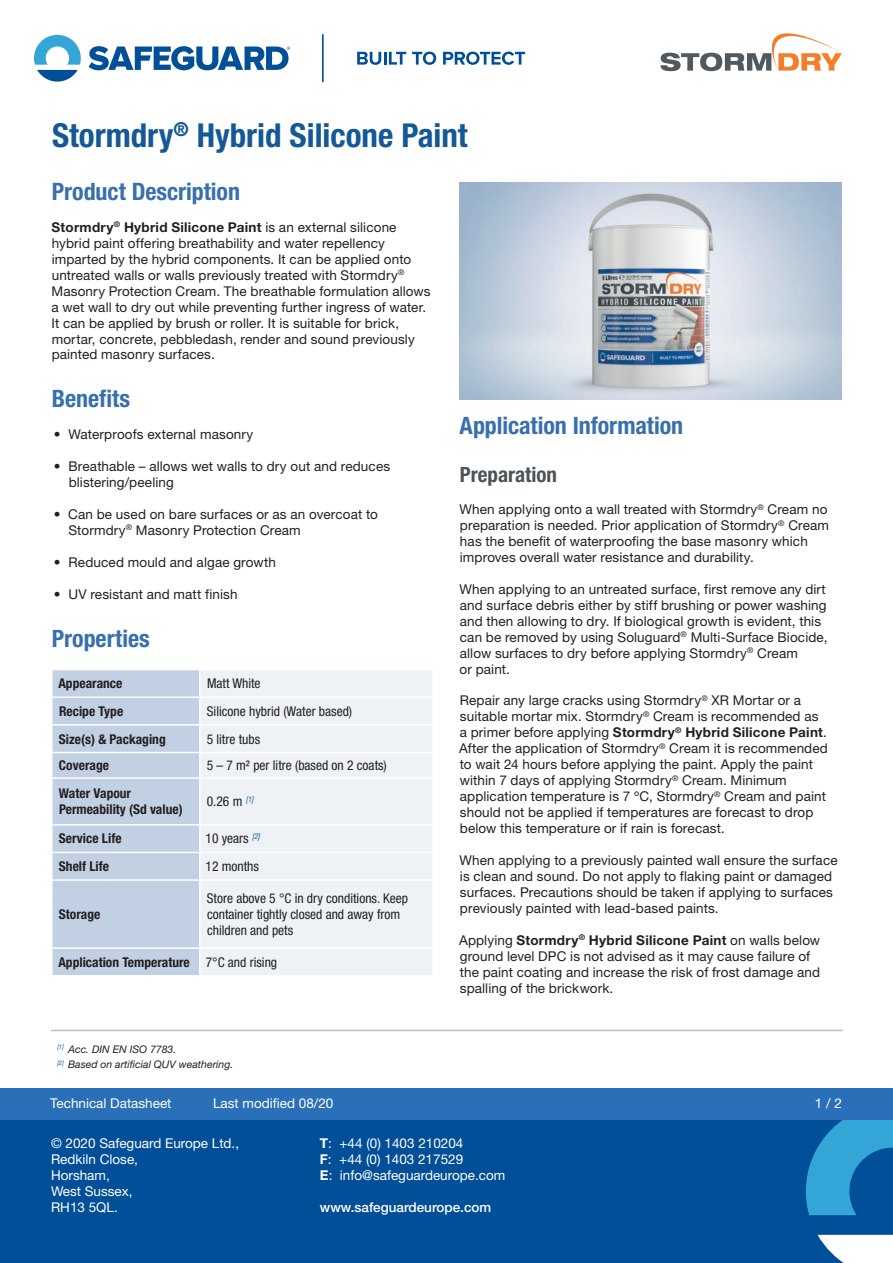
<style>
.page{position:relative;width:893px;height:1263px;background:#fff}
.page>*{position:absolute;margin:0;border:0;box-sizing:border-box;transform-origin:0 0}
.t1{font:700 condensed 33px "Helvetica Neue LT Std";color:#145897}
.t2{font:700 condensed 24px "Helvetica Neue LT Std";color:#3870ac}
.t3{font:700 condensed 21px "Helvetica Neue LT Std";color:#4c5256}
.t4{font:13.5px/15.9px "Helvetica Neue LT Std";letter-spacing:.01em;color:#231f20}
.t5{font:condensed 13.5px/15.9px "Helvetica Neue LT Std";color:#231f20}
.t6{font:13.5px/15.9px "Helvetica Neue LT Std";color:#fff}
.t7{font:700 condensed 13.5px/15.9px "Helvetica Neue LT Std";color:#231f20}
.t8{font:500 13.5px "Helvetica Neue LT Std";color:#fff}
.t9{font:italic 10.5px/15.9px "Helvetica Neue LT Std";color:#231f20}
.s1{font-weight:700}
.s2{font-weight:400}
</style>
<div class="page">
<div style="left:0;top:1103px;width:893px;height:160px;background:#014e99"></div>
<svg style="left:817px;top:1235px;width:76px;height:28px;background:#d7e3ef"></svg>
<svg style="left:806px;top:1119px;width:87px;height:96px"></svg>
<div style="left:0;top:1087px;width:893px;height:32px;background:#2a70b8"></div>
<svg style="left:357px;top:52px;width:49px;height:13px"></svg>
<svg style="left:412px;top:52px;width:24px;height:13px"></svg>
<svg style="left:443px;top:52px;width:82px;height:13px"></svg>
<svg style="left:89px;top:46px;width:201px;height:24px"></svg>
<svg style="left:34px;top:35px;width:47px;height:47px"></svg>
<hr style="left:322px;top:35px;width:2px;height:47px;background:#014e99">
<svg style="left:660px;top:33px;width:182px;height:38px"></svg>
<div style="left:53px;top:670px;width:146px;height:305px;background:#c2d0e3"></div>
<div style="left:201px;top:670px;width:231px;height:305px;background:#eef2f7"></div>
<div style="left:53px;top:726px;width:146px;height:221px;background:#c2d0e3"></div>
<hr style="left:51px;top:696px;width:149px;height:2px;background:#fff">
<hr style="left:200px;top:696px;width:234px;height:2px;background:#fff">
<hr style="left:51px;top:724px;width:149px;height:2px;background:#fff">
<hr style="left:200px;top:724px;width:234px;height:2px;background:#fff">
<hr style="left:51px;top:752px;width:149px;height:1px;background:#fff">
<hr style="left:200px;top:752px;width:234px;height:1px;background:#fff">
<hr style="left:51px;top:852px;width:149px;height:1px;background:#fff">
<hr style="left:200px;top:852px;width:234px;height:1px;background:#fff">
<hr style="left:51px;top:879px;width:149px;height:2px;background:#fff">
<hr style="left:200px;top:879px;width:234px;height:2px;background:#fff">
<hr style="left:51px;top:947px;width:149px;height:2px;background:#fff">
<hr style="left:200px;top:947px;width:234px;height:2px;background:#fff">
<hr style="left:51px;top:777px;width:149px;height:2px;background:#fff">
<hr style="left:200px;top:777px;width:234px;height:2px;background:#fff">
<hr style="left:51px;top:824px;width:149px;height:1px;background:#fff">
<hr style="left:200px;top:824px;width:234px;height:1px;background:#fff">
<hr style="left:51px;top:1030px;width:792px;height:1px;background:#bcbfc0">
<img style="left:459px;top:183px;width:383px;height:217px">
<h1 class="t1" style="left:52px;top:115px;width:417px">Stormdry<sup>®</sup> Hybrid Silicone Paint</h1>
<h2 class="t2" style="left:52px;top:177px;width:190px">Product Description</h2>
<p class="t4" style="left:52px;top:219px;width:381px"><span class="s1">Stormdry</span><sup>®</sup> <span class="s1">Hybrid Silicone Paint</span> is an external silicone hybrid paint offering breathability and water repellency imparted by the hybrid components. It can be applied onto untreated walls or walls previously treated with Stormdry<sup>® </sup>Masonry Protection Cream. The breathable formulation allows a wet wall to dry out while preventing further ingress of water.<br>It can be applied by brush or roller. It is suitable for brick, mortar, concrete, pebbledash, render and sound previously painted masonry surfaces.</p>
<h2 class="t2" style="left:52px;top:384px;width:80px">Benefits</h2>
<p class="t4" style="left:54px;top:426px;width:201px">• Waterproofs external masonry</p>
<p class="t4" style="left:69px;top:458px;width:323px;text-indent:-15px">• Breathable – allows wet walls to dry out and reduces blistering/peeling</p>
<p class="t4" style="left:68px;top:506px;width:311px;text-indent:-14px">• Can be used on bare surfaces or as an overcoat to<br>Stormdry<sup>®</sup> Masonry Protection Cream</p>
<p class="t4" style="left:54px;top:554px;width:224px">• Reduced mould and algae growth</p>
<p class="t4" style="left:54px;top:586px;width:185px">• UV resistant and matt finish</p>
<h2 class="t2" style="left:52px;top:623px;width:100px">Properties</h2>
<p class="t7" style="left:58px;top:675px;width:65px">Appearance</p>
<p class="t5" style="left:207px;top:675px;width:55px">Matt White</p>
<p class="t7" style="left:59px;top:703px;width:66px">Recipe Type</p>
<p class="t5" style="left:207px;top:703px;width:147px">Silicone hybrid (Water based)</p>
<p class="t7" style="left:59px;top:730px;width:108px">Size(s) &amp; Packaging</p>
<p class="t5" style="left:207px;top:731px;width:55px">5 litre tubs</p>
<p class="t7" style="left:59px;top:757px;width:52px">Coverage</p>
<p class="t5" style="left:207px;top:757px;width:182px">5 – 7 m2 per litre (based on 2 coats)</p>
<p class="t7" style="left:59px;top:785px;width:125px">Water Vapour<br>Permeability (Sd value)</p>
<p class="t5" style="left:207px;top:793px;width:48px">0.26 m <sup>[1]</sup></p>
<p class="t7" style="left:59px;top:830px;width:64px">Service Life</p>
<p class="t5" style="left:206px;top:831px;width:56px">10 years <sup>[2]</sup></p>
<p class="t7" style="left:59px;top:858px;width:52px">Shelf Life</p>
<p class="t5" style="left:206px;top:858px;width:55px">12 months</p>
<p class="t7" style="left:59px;top:906px;width:43px">Storage</p>
<p class="t5" style="left:207px;top:890px;width:203px">Store above 5 °C in dry conditions. Keep container tightly closed and away from children and pets</p>
<p class="t7" style="left:58px;top:954px;width:220px">Application Temperature <span class="s2">7°C and rising</span></p>
<p class="t9" style="left:57px;top:1041px;width:177px"><sup>[1]</sup> Acc. DIN EN ISO 7783.<br><sup>[2]</sup> Based on artificial QUV weathering.</p>
<h2 class="t2" style="left:459px;top:411px;width:225px">Application Information</h2>
<h3 class="t3" style="left:460px;top:462px;width:98px">Preparation</h3>
<p class="t4" style="left:460px;top:501px;width:371px">When applying onto a wall treated with Stormdry<sup>®</sup> Cream no preparation is needed. Prior application of Stormdry<sup>®</sup> Cream has the benefit of waterproofing the base masonry which improves overall water resistance and durability.</p>
<p class="t4" style="left:460px;top:581px;width:369px">When applying to an untreated surface, first remove any dirt and surface debris either by stiff brushing or power washing and then allowing to dry. If biological growth is evident, this can be removed by using Soluguard<sup>®</sup> Multi-Surface Biocide, allow surfaces to dry before applying Stormdry<sup>®</sup> Cream<br>or paint.</p>
<p class="t4" style="left:459px;top:692px;width:370px">Repair any large cracks using Stormdry<sup>®</sup> XR Mortar or a suitable mortar mix. Stormdry<sup>®</sup> Cream is recommended as a primer before applying <span class="s1">Stormdry</span><sup>®</sup> <span class="s1">Hybrid Silicone Paint</span>.<br>After the application of Stormdry<sup>®</sup> Cream it is recommended to wait 24 hours before applying the paint. Apply the paint within 7 days of applying Stormdry<sup>®</sup> Cream. Minimum application temperature is 7 ºC, Stormdry<sup>®</sup> Cream and paint should not be applied if temperatures are forecast to drop below this temperature or if rain is forecast.</p>
<p class="t4" style="left:460px;top:852px;width:380px">When applying to a previously painted wall ensure the surface is clean and sound. Do not apply to flaking paint or damaged surfaces. Precautions should be taken if applying to surfaces previously painted with lead-based paints.</p>
<p class="t4" style="left:459px;top:932px;width:363px">Applying <span class="s1">Stormdry</span><sup>®</sup> <span class="s1">Hybrid Silicone Paint</span> on walls below ground level DPC is not advised as it may cause failure of the paint coating and increase the risk of frost damage and spalling of the brickwork.</p>
<p class="t6" style="left:50px;top:1095px;width:123px">Technical Datasheet</p>
<p class="t6" style="left:213px;top:1095px;width:122px">Last modified 08/20</p>
<p class="t6" style="left:815px;top:1095px;width:29px">1 / 2</p>
<p class="t6" style="left:51px;top:1135px;width:190px">© 2020 Safeguard Europe Ltd.,<br>Redkiln Close,<br>Horsham,<br>West Sussex,<br>RH13 5QL.</p>
<p class="t6" style="left:320px;top:1135px;width:187px"><span class="s1">T</span>: +44 (0) 1403 210204<br><span class="s1">F</span>: +44 (0) 1403 217529<br><span class="s1">E</span>: info@safeguardeurope.com</p>
<p class="t8" style="left:320px;top:1199px;width:173px">www.safeguardeurope.com</p>
</div>
